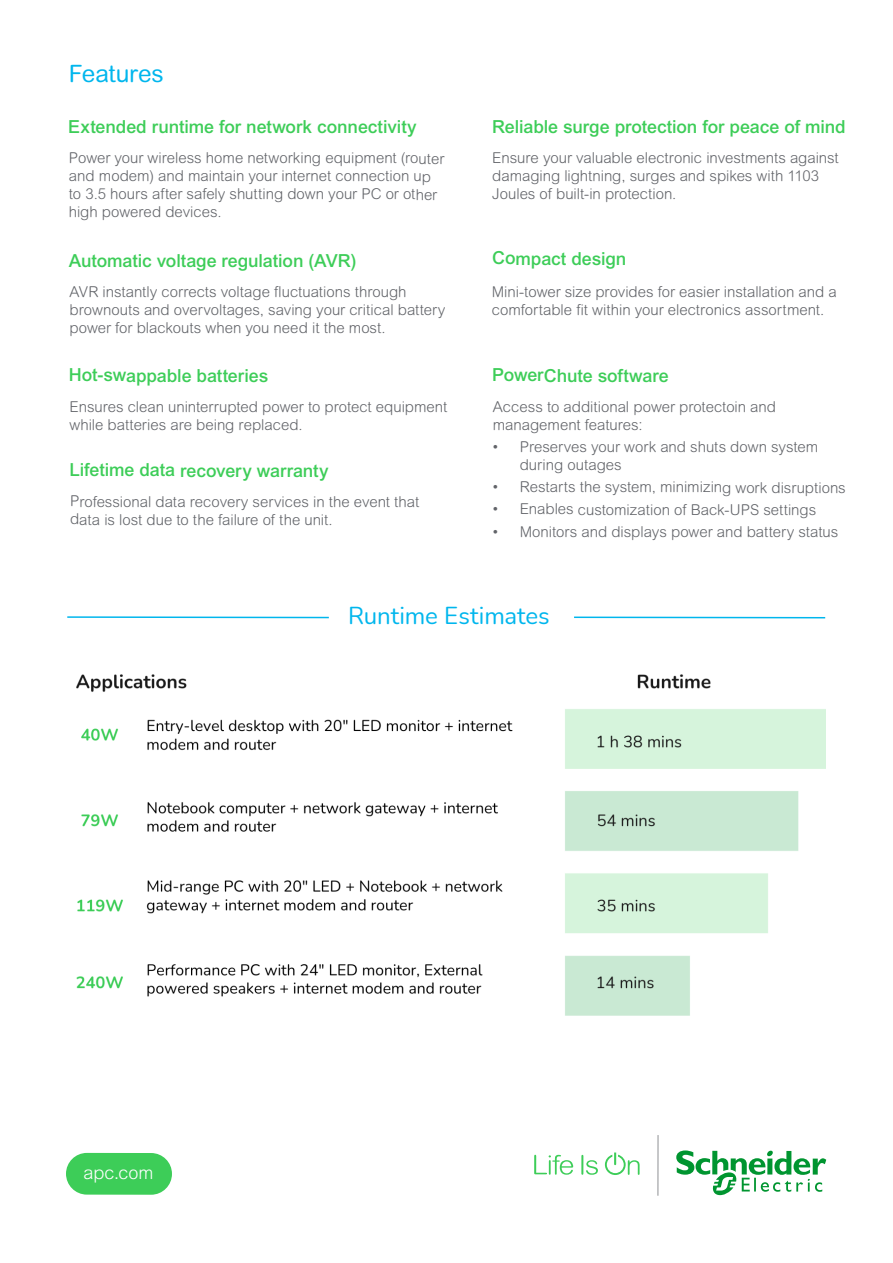
<style>
.page{position:relative;width:893px;height:1263px;background:#fff}
.page>*{position:absolute;margin:0;border:0;box-sizing:border-box;transform-origin:0 0}
.Sub_title_2{font:24px "Nunito";letter-spacing:-.005em;color:#00b6ed}
.Sub_title_2-2{font:24px "Arial Rounded MT Pro";letter-spacing:-.005em;color:#00b6ed}
.Section_header{font:500 18px "Arial MT Std";letter-spacing:-.005em;color:#3dcd58}
.Cover_Capsule{font:300 18px "Arial MT Pro";letter-spacing:-.005em;color:#fff}
.Body_Text{font:300 15px/18px "Arial Rounded MT Std";color:#626469}
</style>
<div class="page">
<svg style="left:534px;top:1155px;width:39px;height:20px"></svg>
<svg style="left:581px;top:1155px;width:17px;height:20px"></svg>
<svg style="left:605px;top:1152px;width:35px;height:23px"></svg>
<hr style="left:657px;top:1135px;width:1px;height:61px;background:#939598">
<svg style="left:676px;top:1150px;width:150px;height:46px"></svg>
<div style="left:66px;top:1153px;width:106px;height:42px;background:#3dcd58;border-radius:21px"></div>
<hr style="left:574px;top:616px;width:251px;height:2px;background:#00b6ed">
<svg style="left:67px;top:616px;width:262px;height:3px"></svg>
<img style="left:76px;top:674px;width:749px;height:342px">
<p class="Sub_title_2-2" style="left:69px;top:60px;width:96px">Features</p>
<p class="Section_header" style="left:68px;top:116px;width:350px">Extended runtime for network connectivity</p>
<p class="Section_header" style="left:492px;top:116px;width:355px">Reliable surge protection for peace of mind</p>
<p class="Body_Text" style="left:69px;top:149px;width:377px">Power your wireless home networking equipment (router and modem) and maintain your internet connection up to 3.5 hours after safely shutting down your PC or other high powered devices.</p>
<p class="Body_Text" style="left:492px;top:149px;width:348px">Ensure your valuable electronic investments against damaging lightning, surges and spikes with 1103<br>Joules of built-in protection.</p>
<p class="Section_header" style="left:69px;top:250px;width:289px">Automatic voltage regulation (AVR)</p>
<p class="Section_header" style="left:492px;top:248px;width:136px">Compact design</p>
<p class="Body_Text" style="left:69px;top:283px;width:377px">AVR instantly corrects voltage fluctuations through brownouts and overvoltages, saving your critical battery power for blackouts when you need it the most.</p>
<p class="Body_Text" style="left:492px;top:283px;width:346px">Mini-tower size provides for easier installation and a comfortable fit within your electronics assortment.</p>
<p class="Section_header" style="left:69px;top:365px;width:201px">Hot-swappable batteries</p>
<p class="Section_header" style="left:492px;top:365px;width:178px">PowerChute software</p>
<p class="Body_Text" style="left:70px;top:398px;width:379px">Ensures clean uninterrupted power to protect equipment while batteries are being replaced.</p>
<p class="Section_header" style="left:69px;top:460px;width:261px">Lifetime data recovery warranty</p>
<p class="Body_Text" style="left:70px;top:492px;width:351px">Professional data recovery services in the event that data is lost due to the failure of the unit.</p>
<p class="Body_Text" style="left:493px;top:398px;width:285px">Access to additional power protectoin and management features:</p>
<p class="Body_Text" style="left:520px;top:438px;width:300px;text-indent:-27px">• Preserves your work and shuts down system during outages</p>
<p class="Body_Text" style="left:493px;top:478px;width:355px">• Restarts the system, minimizing work disruptions</p>
<p class="Body_Text" style="left:493px;top:500px;width:325px">• Enables customization of Back-UPS settings</p>
<p class="Body_Text" style="left:493px;top:523px;width:347px">• Monitors and displays power and battery status</p>
<p class="Sub_title_2" style="left:348px;top:599px;width:203px">Runtime Estimates</p>
<p class="Cover_Capsule" style="left:83px;top:1162px;width:72px">apc.com</p>
</div>
